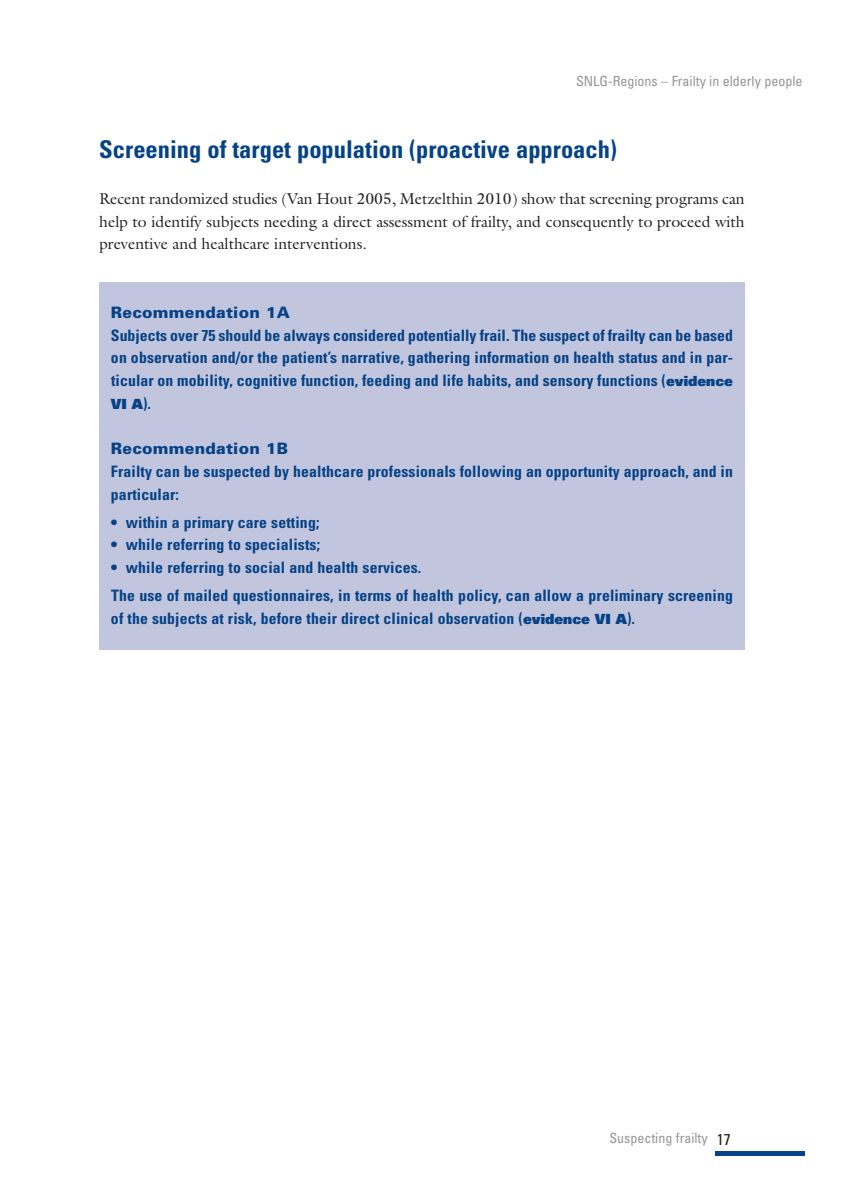
<style>
.page{position:relative;width:844px;height:1191px;background:#fff}
.page>*{position:absolute;margin:0;border:0;box-sizing:border-box;transform-origin:0 0}
.t1{font:700 condensed 24.5px "Univers";color:#054286}
.t2{font:700 condensed 15.75px/22.8px "Univers";letter-spacing:.01em;color:#054286}
.t3{font:15.75px/22.8px "Galliard";color:#231f20;text-align:justify}
.t4{font:900 15.75px "Univers";letter-spacing:.015em;color:#054286}
.t5{font:condensed 14px "Univers";color:#939598}
.t6{font:900 14px "Univers";color:#054286}
.s1{font-weight:900;font-stretch:normal;font-size:14px}
.s2{font-weight:700;font-stretch:condensed;font-size:15.75px}
.s3{font-size:15.75px;color:#231f20}
</style>
<div class="page">
<div style="left:715px;top:1151px;width:89px;height:5px;background:#054286"></div>
<div style="left:99px;top:283px;width:645px;height:367px;background:#c1c5dd"></div>
<p class="t5" style="left:576px;top:76px;width:228px">SNLG-Regions – Frailty in elderly people</p>
<h1 class="t1" style="left:99px;top:141px;width:519px">Screening of target population (proactive approach)</h1>
<p class="t3" style="left:99px;top:187px;width:646px">Recent randomized studies (Van Hout 2005, Metzelthin 2010) show that screening programs can help to identify subjects needing a direct assessment of frailty, and consequently to proceed with preventive and healthcare interventions.</p>
<p class="t4" style="left:111px;top:306px;width:180px">Recommendation 1A</p>
<p class="t2" style="left:111px;top:325px;width:623px;text-align:justify">Subjects over 75 should be always considered potentially frail. The suspect of frailty can be based on observation and/or the patient’s narrative, gathering information on health status and in par&shy;ticular on mobility, cognitive function, feeding and life habits, and sensory functions (<span class="s1">evidence</span></p>
<p class="t6" style="left:111px;top:399px;width:42px">VI A<span class="s2">).</span></p>
<p class="t4" style="left:111px;top:443px;width:179px">Recommendation 1B</p>
<p class="t2" style="left:111px;top:461px;width:623px">Frailty can be suspected by healthcare professionals following an opportunity approach, and in particular:</p>
<p class="t2" style="left:111px;top:512px;width:210px">• within a primary care setting;</p>
<p class="t2" style="left:111px;top:534px;width:211px">• while referring to specialists;</p>
<p class="t2" style="left:111px;top:555px;width:623px;line-height:27.7px">• while referring to social and health services.<br>The use of mailed questionnaires, in terms of health policy, can allow a preliminary screening</p>
<p class="t2" style="left:111px;top:608px;width:525px">of the subjects at risk, before their direct clinical observation (<span class="s1">evidence VI A</span>).</p>
<p class="t5" style="left:609px;top:1133px;width:123px">Suspecting frailty <span class="s3">17</span></p>
</div>
